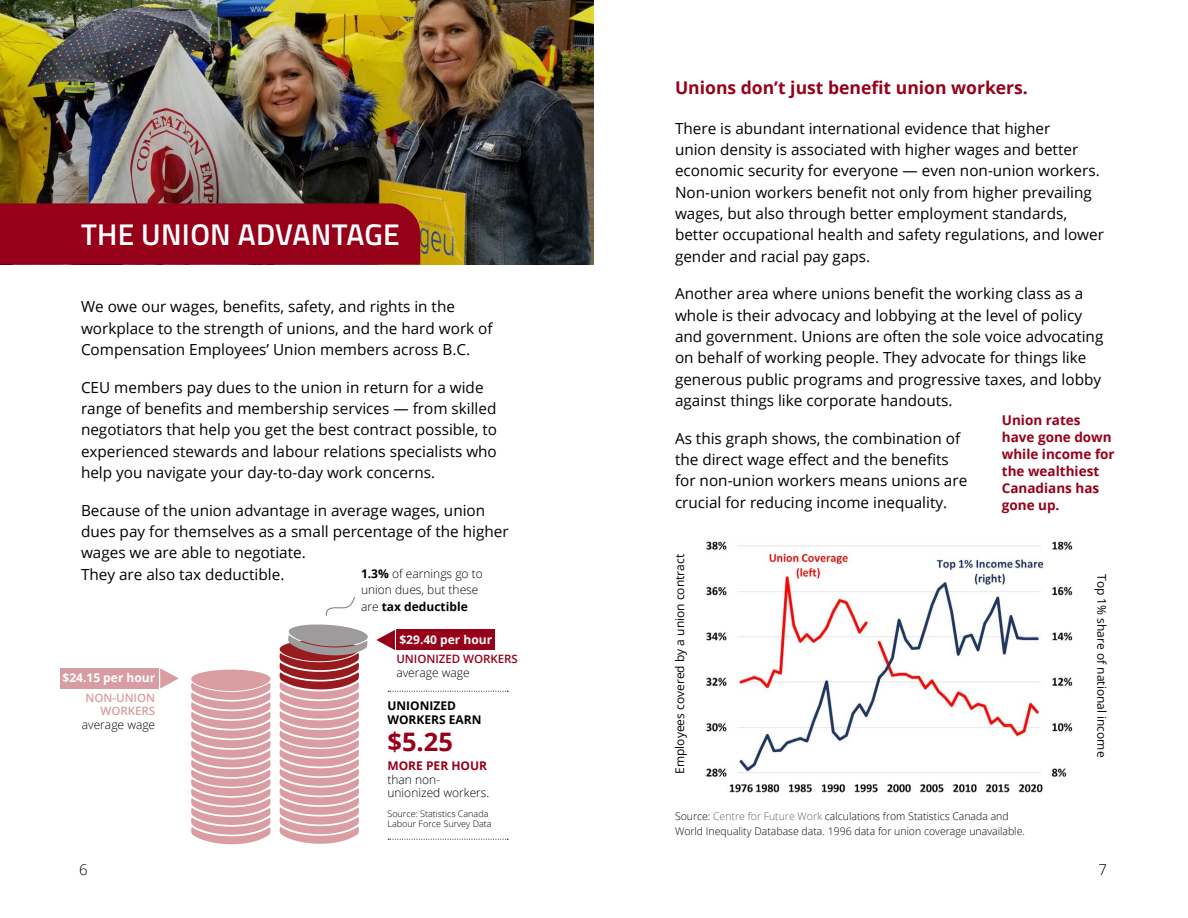
<style>
.page{position:relative;width:1188px;height:918px;background:#fff}
.page>*{position:absolute;margin:0;border:0;box-sizing:border-box;transform-origin:0 0}
.t1{font:600 30px "Titillium Web";letter-spacing:.01em;color:#fff}
.t2{font:700 25.5px "Open Sans";color:#960019}
.t3{font:700 17.55px "Open Sans";color:#960019}
.t4{font:15.3px/21.3px "Open Sans";color:#000}
.t5{font:300 15px "Open Sans";color:#000}
.t6{font:700 13.5px/17.1px "Open Sans";color:#960019}
.t7{font:300 12px/16.5px "Open Sans";color:#000}
.t8{font:12px "Open Sans";color:#000}
.t9{font:700 12px "Open Sans";color:#fff}
.t10{font:700 12px/13.5px "Open Sans";color:#000}
.t11{font:700 12px "Open Sans";color:#960019}
.t12{font:600 11.55px/13.5px "Open Sans";letter-spacing:-.005em;color:#d89da2;text-align:right}
.t13{font:600 11.55px "Open Sans";letter-spacing:-.005em;color:#960019}
.t14{font:300 10.5px/15px "Open Sans";color:#000}
.t15{font:300 9px/10.5px "Open Sans";color:#000}
.s1{font-weight:700}
.s2{color:#616161}
</style>
<div class="page">
<img style="left:0;top:0;width:594px;height:265px">
<div style="left:0;top:203px;width:420px;height:62px;background:#960019"></div>
<svg style="left:325px;top:597px;width:31px;height:19px"></svg>
<svg style="left:279px;top:624px;width:89px;height:220px"></svg>
<svg style="left:191px;top:670px;width:80px;height:174px;background:#e0b1b5"></svg>
<svg style="left:388px;top:691px;width:120px;height:1px"></svg>
<svg style="left:388px;top:839px;width:120px;height:1px"></svg>
<div style="left:60px;top:668px;width:99px;height:21px;background:#d89da2"></div>
<svg style="left:160px;top:668px;width:19px;height:21px"></svg>
<div style="left:396px;top:630px;width:99px;height:20px;background:#960019"></div>
<svg style="left:376px;top:630px;width:19px;height:20px"></svg>
<img style="left:706px;top:541px;width:367px;height:252px">
<h1 class="t1" style="left:81px;top:212px;width:320px">THE UNION ADVANTAGE</h1>
<p class="t4" style="left:81px;top:296px;width:413px">We owe our wages, benefits, safety, and rights in the workplace to the strength of unions, and the hard work of<br>Compensation Employees’ Union members across B.C.</p>
<p class="t4" style="left:81px;top:376px;width:418px">CEU members pay dues to the union in return for a wide range of benefits and membership services — from skilled negotiators that help you get the best contract possible, to experienced stewards and labour relations specialists who help you navigate your day-to-day work concerns.</p>
<p class="t4" style="left:81px;top:499px;width:429px">Because of the union advantage in average wages, union dues pay for themselves as a small percentage of the higher wages we are able to negotiate.<br>They are also tax deductible.</p>
<p class="t7" style="left:361px;top:565px;width:123px"><span class="s1">1.3%</span> of earnings go to union dues, but these are <span class="s1">tax deductible</span></p>
<p class="t9" style="left:63px;top:669px;width:94px">$24.15 per hour</p>
<p class="t12" style="left:86px;top:690px;width:71px">NON-UNION<br>WORKERS</p>
<p class="t7" style="left:82px;top:716px;width:75px">average wage</p>
<p class="t9" style="left:399px;top:631px;width:94px">$29.40 per hour</p>
<p class="t13" style="left:396px;top:651px;width:123px">UNIONIZED WORKERS</p>
<p class="t7" style="left:396px;top:664px;width:75px">average wage</p>
<p class="t10" style="left:387px;top:699px;width:96px">UNIONIZED<br>WORKERS EARN</p>
<h2 class="t2" style="left:387px;top:724px;width:67px">$5.25</h2>
<p class="t11" style="left:387px;top:758px;width:101px">MORE PER HOUR</p>
<p class="t7" style="left:387px;top:772px;width:103px;line-height:13.5px">than non&shy;unionized workers.</p>
<p class="t15" style="left:387px;top:808px;width:106px">Source: Statistics Canada<br>Labour Force Survey Data</p>
<p class="t3" style="left:675px;top:76px;width:354px">Unions don’t just benefit union workers.</p>
<p class="t4" style="left:675px;top:117px;width:430px">There is abundant international evidence that higher<br>union density is associated with higher wages and better economic security for everyone — even non-union workers.<br>Non-union workers benefit not only from higher prevailing wages, but also through better employment standards, better occupational health and safety regulations, and lower gender and racial pay gaps.</p>
<p class="t4" style="left:675px;top:283px;width:430px">Another area where unions benefit the working class as a whole is their advocacy and lobbying at the level of policy and government. Unions are often the sole voice advocating on behalf of working people. They advocate for things like generous public programs and progressive taxes, and lobby against things like corporate handouts.</p>
<p class="t4" style="left:675px;top:427px;width:294px">As this graph shows, the combination of the direct wage effect and the benefits for non-union workers means unions are crucial for reducing income inequality.</p>
<p class="t6" style="left:1002px;top:411px;width:114px">Union rates have gone down while income for the wealthiest<br>Canadians has gone up.</p>
<p class="t8" style="left:672px;top:774px;width:221px;rotate:-90deg">Employees covered by a union contract</p>
<p class="t14" style="left:675px;top:809px;width:351px">Source: <span class="s2">Centre for Future Work</span> calculations from Statistics Canada and<br>World Inequality Database data. 1996 data for union coverage unavailable.</p>
<p class="t8" style="left:1110px;top:574px;width:185px;rotate:90deg">Top 1% share of national income</p>
<p class="t5" style="left:79px;top:860px;width:10px">6</p>
<p class="t5" style="left:1098px;top:860px;width:10px">7</p>
</div>
